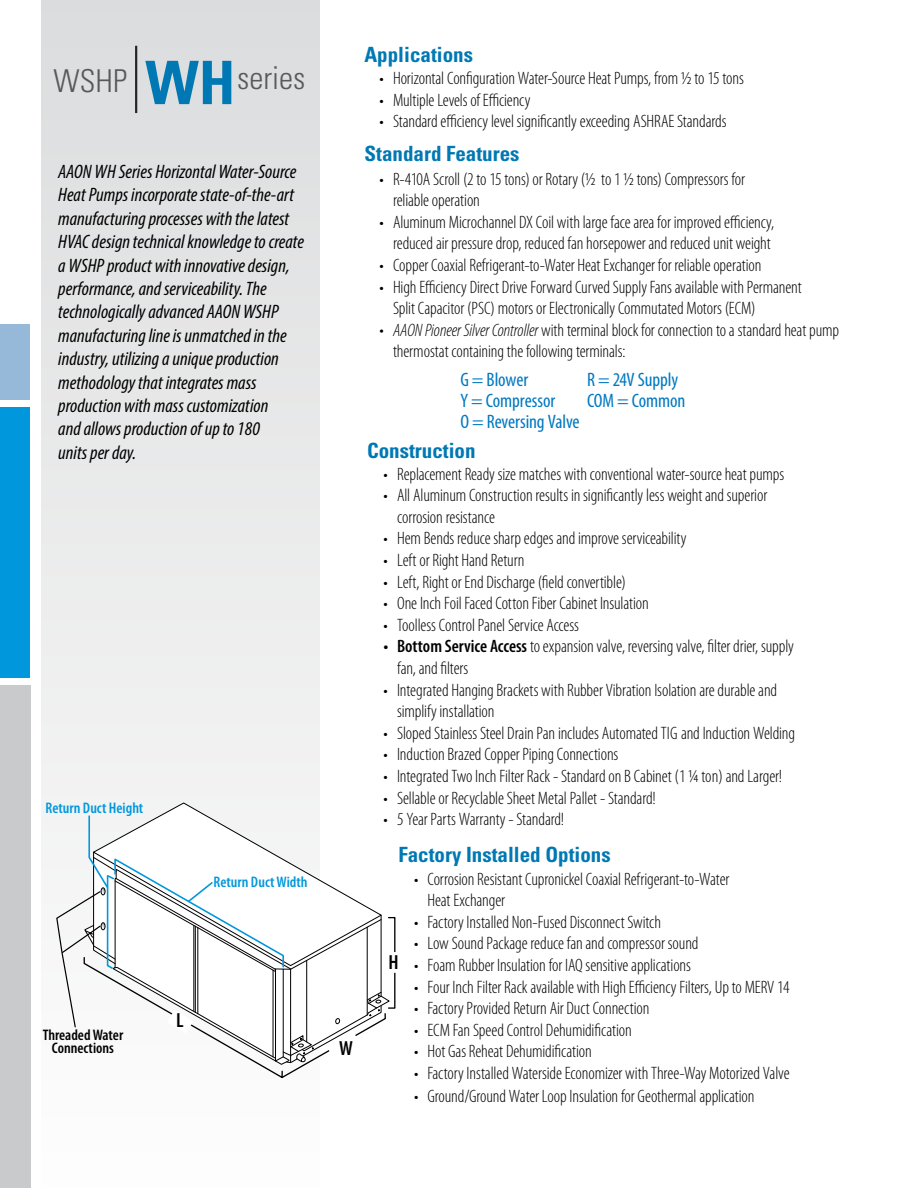
<style>
.page{position:relative;width:918px;height:1188px;background:#fff}
.page>*{position:absolute;margin:0;border:0;box-sizing:border-box;transform-origin:0 0}
.t1{font:300 condensed 31.5px "Univers";color:#58595b}
.t2{font:700 condensed 21px "Univers";color:#0078b3}
.t3{font:600 condensed 20.55px "Myriad Pro";color:#000}
.t4{font:italic condensed 19.5px/23.4px "Myriad Pro";color:#000}
.t5{font:condensed 19.5px/21px "Myriad Pro";letter-spacing:-.005em;color:#0079c1}
.t6{font:300 condensed 18px/21.6px "Myriad Pro";letter-spacing:-.005em;color:#000}
.t7{font:600 condensed 15.3px "Myriad Pro";color:#0097dc}
.t8{font:600 condensed 15.3px/12.8px "Myriad Pro";color:#000;text-align:center}
.s1{font-weight:700;font-size:60px;color:#0078b3}
.s2{font-style:italic}
.s3{font-weight:600}
</style>
<div class="page">
<div style="left:41px;top:0;width:279px;height:1188px;background:linear-gradient(to bottom,#dbdcdd,#fdfdfe)"></div>
<div style="left:0;top:685px;width:30px;height:503px;background:#c9cacc"></div>
<div style="left:0;top:407px;width:30px;height:270px;background:#0097dc"></div>
<div style="left:0;top:324px;width:30px;height:76px;background:#96b9da"></div>
<hr style="left:136px;top:46px;width:1px;height:67px;background:#000">
<hr style="left:135px;top:46px;width:1px;height:67px;background:#000">
<svg style="left:93px;top:802px;width:227px;height:12px"></svg>
<div style="left:388px;top:917px;width:7px;height:92px;border:1px solid #000"></div>
<div style="left:388px;top:952px;width:14px;height:21px;background:#fff"></div>
<svg style="left:56px;top:814px;width:334px;height:266px"></svg>
<h1 class="t1" style="left:54px;top:59px;width:253px">WSHP <span class="s1">WH</span>series</h1>
<p class="t2" style="left:364px;top:41px;width:110px">Applications</p>
<p class="t6" style="left:380px;top:67px;width:366px">• Horizontal Configuration Water-Source Heat Pumps, from ½ to 15 tons</p>
<p class="t6" style="left:380px;top:89px;width:153px">• Multiple Levels of Efficiency</p>
<p class="t6" style="left:380px;top:111px;width:349px">• Standard efficiency level significantly exceeding ASHRAE Standards</p>
<p class="t2" style="left:364px;top:140px;width:157px">Standard Features</p>
<p class="t4" style="left:58px;top:160px;width:247px">AAON WH Series Horizontal Water-Source Heat Pumps incorporate state-of-the-art manufacturing processes with the latest HVAC design technical knowledge to create a WSHP product with innovative design, performance, and serviceability. The technologically advanced AAON WSHP manufacturing line is unmatched in the industry, utilizing a unique production methodology that integrates mass production with mass customization<br>and allows production of up to 180<br>units per day.</p>
<p class="t6" style="left:393px;top:168px;width:354px;text-indent:-14px">• R-410A Scroll (2 to 15 tons) or Rotary (½ to 1 ½ tons) Compressors for reliable operation</p>
<p class="t6" style="left:380px;top:211px;width:396px;text-align:center">• Aluminum Microchannel DX Coil with large face area for improved efficiency, reduced air pressure drop, reduced fan horsepower and reduced unit weight</p>
<p class="t6" style="left:380px;top:254px;width:383px">• Copper Coaxial Refrigerant-to-Water Heat Exchanger for reliable operation</p>
<p class="t6" style="left:393px;top:276px;width:410px;text-indent:-14px">• High Efficiency Direct Drive Forward Curved Supply Fans available with Permanent<br>Split Capacitor (PSC) motors or Electronically Commutated Motors (ECM)</p>
<p class="t6" style="left:393px;top:319px;width:448px;text-indent:-14px"><span class="s2">• AAON Pioneer Silver Controller</span> with terminal block for connection to a standard heat pump thermostat containing the following terminals:</p>
<p class="t5" style="left:460px;top:369px;width:121px">G = Blower<br>Y = Compressor<br>O = Reversing Valve</p>
<p class="t5" style="left:587px;top:369px;width:100px">R = 24V Supply<br>COM = Common</p>
<p class="t2" style="left:367px;top:438px;width:110px">Construction</p>
<p class="t7" style="left:46px;top:798px;width:99px">Return Duct Height</p>
<p class="t8" style="left:43px;top:1029px;width:82px">Threaded Water<br>Connections</p>
<p class="t7" style="left:214px;top:873px;width:96px">Return Duct Width</p>
<p class="t3" style="left:176px;top:1008px;width:9px">L</p>
<p class="t3" style="left:339px;top:1035px;width:15px">W</p>
<p class="t6" style="left:384px;top:463px;width:402px">• Replacement Ready size matches with conventional water-source heat pumps</p>
<p class="t6" style="left:397px;top:484px;width:372px;text-indent:-14px">• All Aluminum Construction results in significantly less weight and superior corrosion resistance</p>
<p class="t6" style="left:384px;top:528px;width:304px">• Hem Bends reduce sharp edges and improve serviceability</p>
<p class="t6" style="left:384px;top:549px;width:142px">• Left or Right Hand Return</p>
<p class="t6" style="left:384px;top:571px;width:244px">• Left, Right or End Discharge (field convertible)</p>
<p class="t6" style="left:384px;top:592px;width:267px">• One Inch Foil Faced Cotton Fiber Cabinet Insulation</p>
<p class="t6" style="left:384px;top:614px;width:197px">• Toolless Control Panel Service Access</p>
<p class="t6" style="left:397px;top:636px;width:398px;text-indent:-13px"><span class="s3">• Bottom Service Access</span> to expansion valve, reversing valve, filter drier, supply fan, and filters</p>
<p class="t6" style="left:397px;top:679px;width:382px;text-indent:-13px">• Integrated Hanging Brackets with Rubber Vibration Isolation are durable and simplify installation</p>
<p class="t6" style="left:384px;top:722px;width:413px">• Sloped Stainless Steel Drain Pan includes Automated TIG and Induction Welding</p>
<p class="t6" style="left:384px;top:744px;width:236px">• Induction Brazed Copper Piping Connections</p>
<p class="t6" style="left:384px;top:765px;width:400px">• Integrated Two Inch Filter Rack - Standard on B Cabinet (1 ¼ ton) and Larger!</p>
<p class="t6" style="left:384px;top:787px;width:274px">• Sellable or Recyclable Sheet Metal Pallet - Standard!</p>
<p class="t6" style="left:384px;top:808px;width:182px">• 5 Year Parts Warranty - Standard!</p>
<p class="t2" style="left:398px;top:842px;width:214px">Factory Installed Options</p>
<p class="t3" style="left:389px;top:950px;width:12px">H</p>
<p class="t6" style="left:428px;top:868px;width:303px;text-indent:-14px">• Corrosion Resistant Cupronickel Coaxial Refrigerant-to-Water<br>Heat Exchanger</p>
<p class="t6" style="left:414px;top:911px;width:249px">• Factory Installed Non-Fused Disconnect Switch</p>
<p class="t6" style="left:414px;top:933px;width:286px">• Low Sound Package reduce fan and compressor sound</p>
<p class="t6" style="left:414px;top:954px;width:279px">• Foam Rubber Insulation for IAQ sensitive applications</p>
<p class="t6" style="left:414px;top:976px;width:377px">• Four Inch Filter Rack available with High Efficiency Filters, Up to MERV 14</p>
<p class="t6" style="left:414px;top:997px;width:237px">• Factory Provided Return Air Duct Connection</p>
<p class="t6" style="left:414px;top:1019px;width:219px">• ECM Fan Speed Control Dehumidification</p>
<p class="t6" style="left:414px;top:1041px;width:179px">• Hot Gas Reheat Dehumidification</p>
<p class="t6" style="left:414px;top:1062px;width:377px">• Factory Installed Waterside Economizer with Three-Way Motorized Valve</p>
<p class="t6" style="left:414px;top:1086px;width:342px">• Ground/Ground Water Loop Insulation for Geothermal application</p>
</div>
